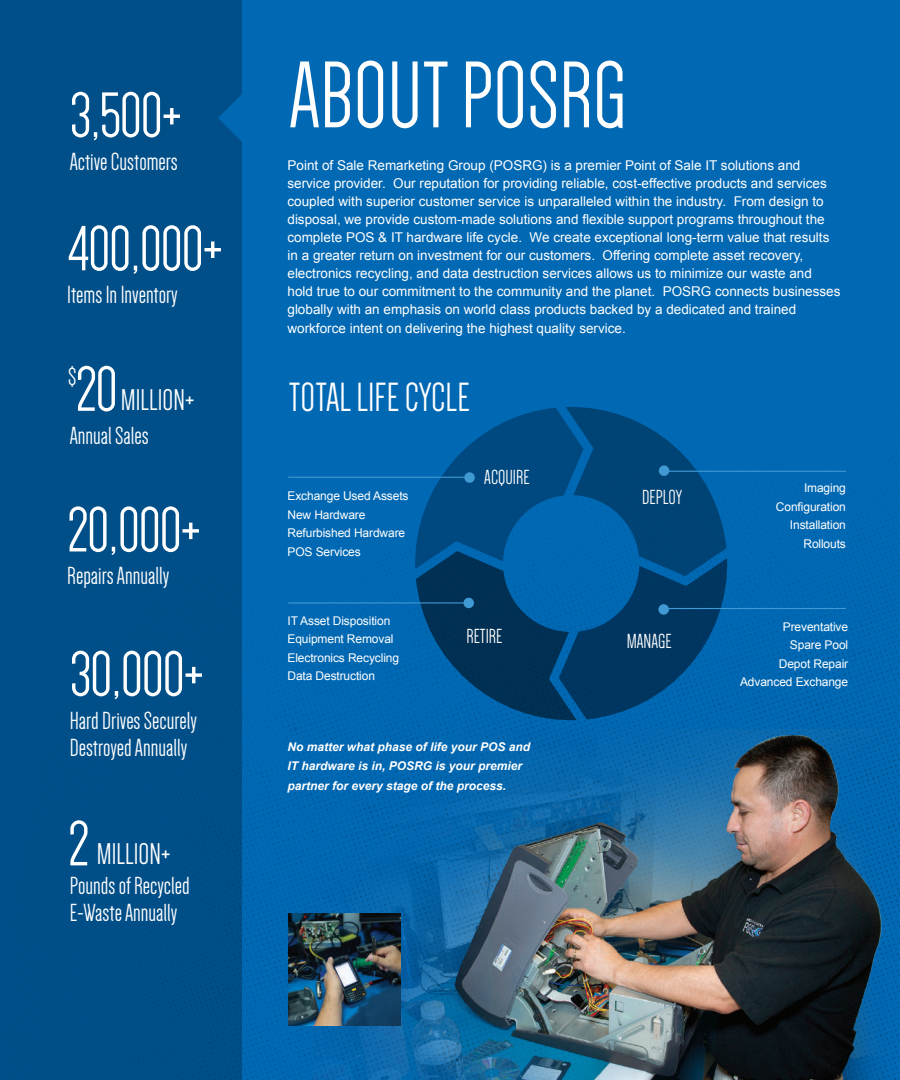
<style>
.page{position:relative;width:900px;height:1080px;background:#0168b3}
.page>*{position:absolute;margin:0;border:0;box-sizing:border-box;transform-origin:0 0}
.t1{font:97.5px "Dense";color:#fff}
.t2{font:65.85px "Dense";letter-spacing:-.03em;color:#fff}
.t3{font:42px "Dense";color:#fff}
.t4{font:30.9px "Dense";color:#fff}
.t5{font:25.5px/26.8px "Dense";color:#fff}
.t6{font:21px "Dense";color:#fff}
.t7{font:13.5px/18px "Arial";color:#fff}
.t8{font:12px/18.5px "Arial";letter-spacing:-.01em;color:#fff}
.t9{font:italic 700 12px/19.5px "Arial";color:#fff}
</style>
<div class="page">
<div style="left:0;top:0;width:242px;height:1080px;background:#004f89"></div>
<svg style="left:218px;top:94px;width:24px;height:48px"></svg>
<img style="left:113px;top:457px;width:787px;height:623px">
<img style="left:314px;top:729px;width:572px;height:351px">
<svg style="left:412px;top:407px;width:318px;height:316px"></svg>
<div style="left:464px;top:472px;width:11px;height:11px;background:#4099d2;border-radius:50%"></div>
<div style="left:463px;top:598px;width:11px;height:10px;background:#4099d2;border-radius:50%"></div>
<div style="left:659px;top:465px;width:10px;height:11px;background:#4099d2;border-radius:50%"></div>
<div style="left:658px;top:604px;width:11px;height:11px;background:#4099d2;border-radius:50%"></div>
<hr style="left:288px;top:602px;width:179px;height:2px;background:#4099d2">
<hr style="left:288px;top:477px;width:179px;height:1px;background:#4099d2">
<hr style="left:664px;top:471px;width:182px;height:1px;background:#4099d2">
<hr style="left:664px;top:608px;width:182px;height:1px;background:#4099d2">
<img style="left:288px;top:914px;width:112px;height:112px">
<h2 class="t2" style="left:70px;top:83px;width:114px">3,500+</h2>
<h3 class="t5" style="left:70px;top:148px;width:110px">Active Customers</h3>
<h2 class="t2" style="left:67px;top:216px;width:157px">400,000+</h2>
<h3 class="t5" style="left:67px;top:282px;width:112px">Items In Inventory</h3>
<h3 class="t5" style="left:68px;top:364px;width:10px">$</h3>
<h2 class="t2" style="left:76px;top:357px;width:44px">20</h2>
<h3 class="t5" style="left:70px;top:423px;width:81px">Annual Sales</h3>
<h3 class="t4" style="left:121px;top:384px;width:76px">MILLION+</h3>
<h2 class="t2" style="left:67px;top:497px;width:136px">20,000+</h2>
<h3 class="t5" style="left:67px;top:563px;width:104px">Repairs Annually</h3>
<h2 class="t2" style="left:70px;top:642px;width:136px">30,000+</h2>
<h3 class="t5" style="left:70px;top:707px;width:129px">Hard Drives Securely<br>Destroyed Annually</h3>
<h2 class="t2" style="left:68px;top:811px;width:23px">2</h2>
<h3 class="t5" style="left:70px;top:873px;width:121px">Pounds of Recycled<br>E-Waste Annually</h3>
<h3 class="t4" style="left:97px;top:839px;width:76px">MILLION+</h3>
<h1 class="t1" style="left:289px;top:47px;width:339px">ABOUT POSRG</h1>
<p class="t7" style="left:287px;top:156px;width:555px">Point of Sale Remarketing Group (POSRG) is a premier Point of Sale IT solutions and service provider. Our reputation for providing reliable, cost-effective products and services coupled with superior customer service is unparalleled within the industry. From design to disposal, we provide custom-made solutions and flexible support programs throughout the complete POS &amp; IT hardware life cycle. We create exceptional long-term value that results in a greater return on investment for our customers. Offering complete asset recovery, electronics recycling, and data destruction services allows us to minimize our waste and hold true to our commitment to the community and the planet. POSRG connects businesses globally with an emphasis on world class products backed by a dedicated and trained</p>
<p class="t7" style="left:287px;top:319px;width:340px">workforce intent on delivering the highest quality service.</p>
<h3 class="t3" style="left:289px;top:376px;width:182px">TOTAL LIFE CYCLE</h3>
<p class="t8" style="left:287px;top:487px;width:123px">Exchange Used Assets<br>New Hardware<br>Refurbished Hardware<br>POS Services</p>
<h3 class="t6" style="left:484px;top:467px;width:47px">ACQUIRE</h3>
<p class="t8" style="left:287px;top:612px;width:113px">IT Asset Disposition<br>Equipment Removal<br>Electronics Recycling<br>Data Destruction</p>
<h3 class="t6" style="left:466px;top:626px;width:37px">RETIRE</h3>
<p class="t9" style="left:287px;top:737px;width:244px">No matter what phase of life your POS and<br>IT hardware is in, POSRG is your premier partner for every stage of the process.</p>
<h3 class="t6" style="left:642px;top:486px;width:42px">DEPLOY</h3>
<h3 class="t6" style="left:627px;top:631px;width:46px">MANAGE</h3>
<p class="t8" style="left:776px;top:479px;width:72px;text-align:right">Imaging<br>Configuration<br>Installation<br>Rollouts</p>
<p class="t8" style="left:740px;top:617px;width:110px;text-align:right">Preventative<br>Spare Pool<br>Depot Repair<br>Advanced Exchange</p>
</div>
